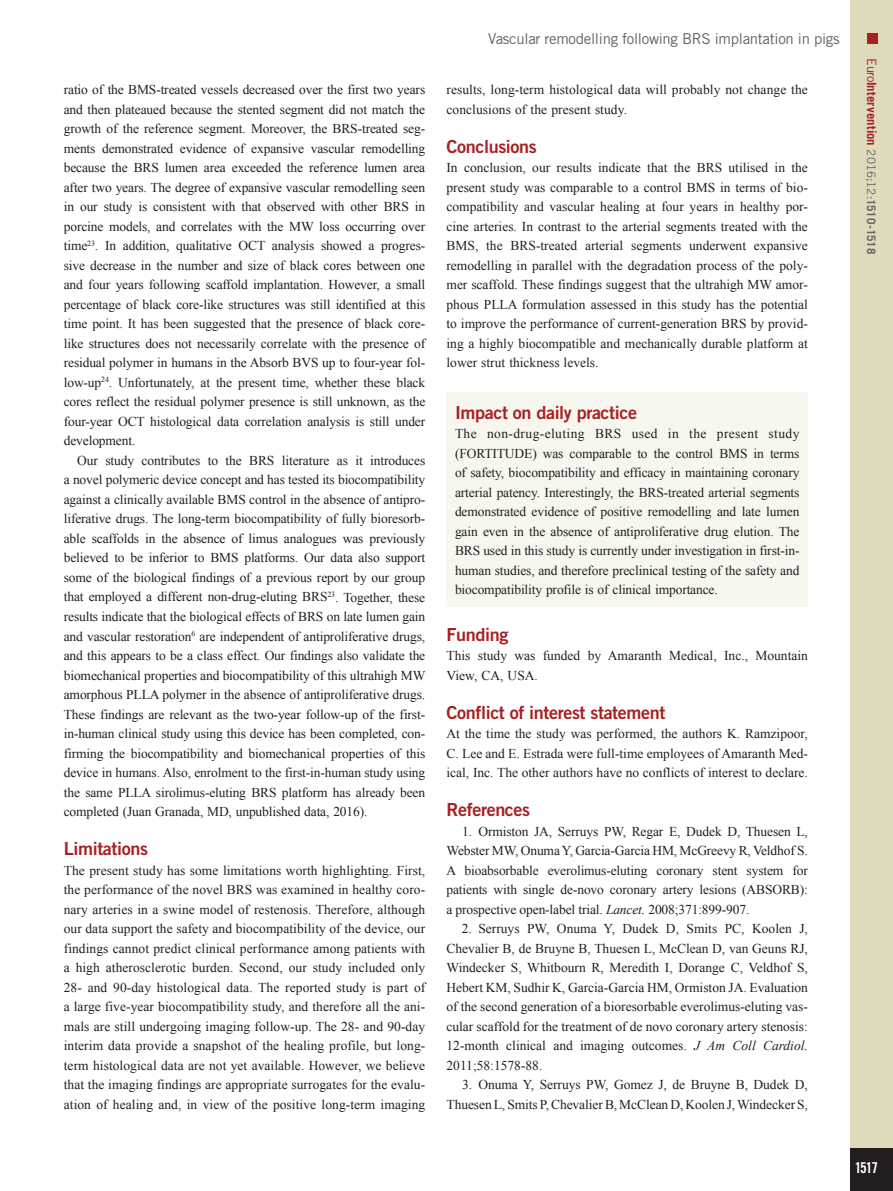
<style>
.page{position:relative;width:893px;height:1191px;background:#fff}
.page>*{position:absolute;margin:0;border:0;box-sizing:border-box;transform-origin:0 0}
.intertitre1{font:18px "Trade Gothic LT Std Bd 2";letter-spacing:-.02em;color:#a72023}
.t1{font:15px "Trade Gothic LT Std";letter-spacing:-.02em;color:#636366}
.t2{font:15px "Trade Gothic LT Std Bd Cn 20";color:#fff}
.text_paragraph{font:13.5px/19.5px "Times New Roman";letter-spacing:-.01em;color:#231f20;text-align:justify}
.text_1er_paragraph{font:13.5px/19.5px "Times New Roman";color:#231f20;text-align:justify}
.references{font:13.5px/19.5px "Times New Roman";letter-spacing:-.005em;color:#231f20;text-align:justify}
.t3{font:700 12.75px "Trade Gothic LT Std";letter-spacing:.005em;color:#a72023}
.s1{font-style:italic}
.s2{font-weight:400}
.s3{font-weight:400;font-size:11.7px;color:#636366}
.s4{font-size:11.7px;color:#636366}
</style>
<div class="page">
<div style="left:850px;top:0;width:43px;height:1191px;background:#dedaba"></div>
<div style="left:850px;top:1148px;width:43px;height:43px;background:#231f20"></div>
<div style="left:867px;top:34px;width:11px;height:10px;background:#a72023"></div>
<div style="left:446px;top:393px;width:362px;height:214px;background:#f7f7f0"></div>
<p class="text_paragraph" style="left:64px;top:80px;width:363px">ratio of the BMS-treated vessels decreased over the first two years and then plateaued because the stented segment did not match the growth of the reference segment. Moreover, the BRS-treated seg&shy;ments demonstrated evidence of expansive vascular remodelling because the BRS lumen area exceeded the reference lumen area after two years. The degree of expansive vascular remodelling seen in our study is consistent with that observed with other BRS in porcine models, and correlates with the MW loss occurring over time<sup>23</sup>. In addition, qualitative OCT analysis showed a progres&shy;sive decrease in the number and size of black cores between one and four years following scaffold implantation. However, a small percentage of black core-like structures was still identified at this time point. It has been suggested that the presence of black core&shy;like structures does not necessarily correlate with the presence of residual polymer in humans in the Absorb BVS up to four-year fol&shy;low-up<sup>24</sup>. Unfortunately, at the present time, whether these black cores reflect the residual polymer presence is still unknown, as the four-year OCT histological data correlation analysis is still under development.</p>
<p class="text_paragraph" style="left:64px;top:450px;width:363px;text-indent:14px">Our study contributes to the BRS literature as it introduces a novel polymeric device concept and has tested its biocompatibility against a clinically available BMS control in the absence of antipro&shy;liferative drugs. The long-term biocompatibility of fully bioresorb&shy;able scaffolds in the absence of limus analogues was previously believed to be inferior to BMS platforms. Our data also support some of the biological findings of a previous report by our group that employed a different non-drug-eluting BRS<sup>23</sup>. Together, these results indicate that the biological effects of BRS on late lumen gain and vascular restoration<sup>6</sup> are independent of antiproliferative drugs, and this appears to be a class effect. Our findings also validate the biomechanical properties and biocompatibility of this ultrahigh MW amorphous PLLA polymer in the absence of antiproliferative drugs.<br>These findings are relevant as the two-year follow-up of the first&shy;in-human clinical study using this device has been completed, con&shy;firming the biocompatibility and biomechanical properties of this device in humans. Also, enrolment to the first-in-human study using the same PLLA sirolimus-eluting BRS platform has already been completed (Juan Granada, MD, unpublished data, 2016).</p>
<p class="intertitre1" style="left:64px;top:837px;width:86px">Limitations</p>
<p class="text_1er_paragraph" style="left:64px;top:860px;width:363px">The present study has some limitations worth highlighting. First, the performance of the novel BRS was examined in healthy coro&shy;nary arteries in a swine model of restenosis. Therefore, although our data support the safety and biocompatibility of the device, our findings cannot predict clinical performance among patients with a high atherosclerotic burden. Second, our study included only 28- and 90-day histological data. The reported study is part of a large five-year biocompatibility study, and therefore all the ani&shy;mals are still undergoing imaging follow-up. The 28- and 90-day interim data provide a snapshot of the healing profile, but long&shy;term histological data are not yet available. However, we believe that the imaging findings are appropriate surrogates for the evalu&shy;ation of healing and, in view of the positive long-term imaging</p>
<p class="t1" style="left:488px;top:30px;width:353px">Vascular remodelling following BRS implantation in pigs</p>
<p class="text_1er_paragraph" style="left:446px;top:80px;width:363px">results, long-term histological data will probably not change the conclusions of the present study.</p>
<p class="intertitre1" style="left:446px;top:135px;width:92px">Conclusions</p>
<p class="text_1er_paragraph" style="left:446px;top:158px;width:363px">In conclusion, our results indicate that the BRS utilised in the present study was comparable to a control BMS in terms of bio&shy;compatibility and vascular healing at four years in healthy por&shy;cine arteries. In contrast to the arterial segments treated with the BMS, the BRS-treated arterial segments underwent expansive remodelling in parallel with the degradation process of the poly&shy;mer scaffold. These findings suggest that the ultrahigh MW amor&shy;phous PLLA formulation assessed in this study has the potential to improve the performance of current-generation BRS by provid&shy;ing a highly biocompatible and mechanically durable platform at lower strut thickness levels.</p>
<p class="intertitre1" style="left:455px;top:401px;width:184px">Impact on daily practice</p>
<p class="text_1er_paragraph" style="left:455px;top:424px;width:346px">The non-drug-eluting BRS used in the present study (FORTITUDE) was comparable to the control BMS in terms of safety, biocompatibility and efficacy in maintaining coronary arterial patency. Interestingly, the BRS-treated arterial segments demonstrated evidence of positive remodelling and late lumen gain even in the absence of antiproliferative drug elution. The BRS used in this study is currently under investigation in first-in&shy;human studies, and therefore preclinical testing of the safety and biocompatibility profile is of clinical importance.</p>
<p class="intertitre1" style="left:446px;top:623px;width:63px">Funding</p>
<p class="text_1er_paragraph" style="left:446px;top:645px;width:363px">This study was funded by Amaranth Medical, Inc., Mountain<br>View, CA, USA.</p>
<p class="intertitre1" style="left:446px;top:701px;width:220px">Conflict of interest statement</p>
<p class="text_1er_paragraph" style="left:446px;top:723px;width:363px">At the time the study was performed, the authors K. Ramzipoor, C. Lee and E. Estrada were full-time employees of Amaranth Med&shy;ical, Inc. The other authors have no conflicts of interest to declare.</p>
<p class="intertitre1" style="left:446px;top:798px;width:85px">References</p>
<p class="references" style="left:446px;top:821px;width:363px;text-indent:16px">1. Ormiston JA, Serruys PW, Regar E, Dudek D, Thuesen L, Webster MW, Onuma Y, Garcia-Garcia HM, McGreevy R, Veldhof S.<br>A bioabsorbable everolimus-eluting coronary stent system for patients with single de-novo coronary artery lesions (ABSORB): a prospective open-label trial. <span class="s1">Lancet.</span> 2008;371:899-907.</p>
<p class="references" style="left:446px;top:918px;width:363px;text-indent:15px">2. Serruys PW, Onuma Y, Dudek D, Smits PC, Koolen J, Chevalier B, de Bruyne B, Thuesen L, McClean D, van Geuns RJ, Windecker S, Whitbourn R, Meredith I, Dorange C, Veldhof S, Hebert KM, Sudhir K, Garcia-Garcia HM, Ormiston JA. Evaluation of the second generation of a bioresorbable everolimus-eluting vas&shy;cular scaffold for the treatment of de novo coronary artery stenosis:<br>12-month clinical and imaging outcomes. <span class="s1">J Am Coll Cardiol.<br></span>2011;58:1578-88.</p>
<p class="references" style="left:446px;top:1074px;width:363px;text-align:right">3. Onuma Y, Serruys PW, Gomez J, de Bruyne B, Dudek D,<br>Thuesen L, Smits P, Chevalier B, McClean D, Koolen J, Windecker S,</p>
<p class="t3" style="left:879px;top:58px;width:197px;rotate:90deg"><span class="s2">Euro</span>Intervention <span class="s3">2016;12:</span><span class="s4">1510-1518</span></p>
<p class="t2" style="left:855px;top:1158px;width:25px">1517</p>
</div>
